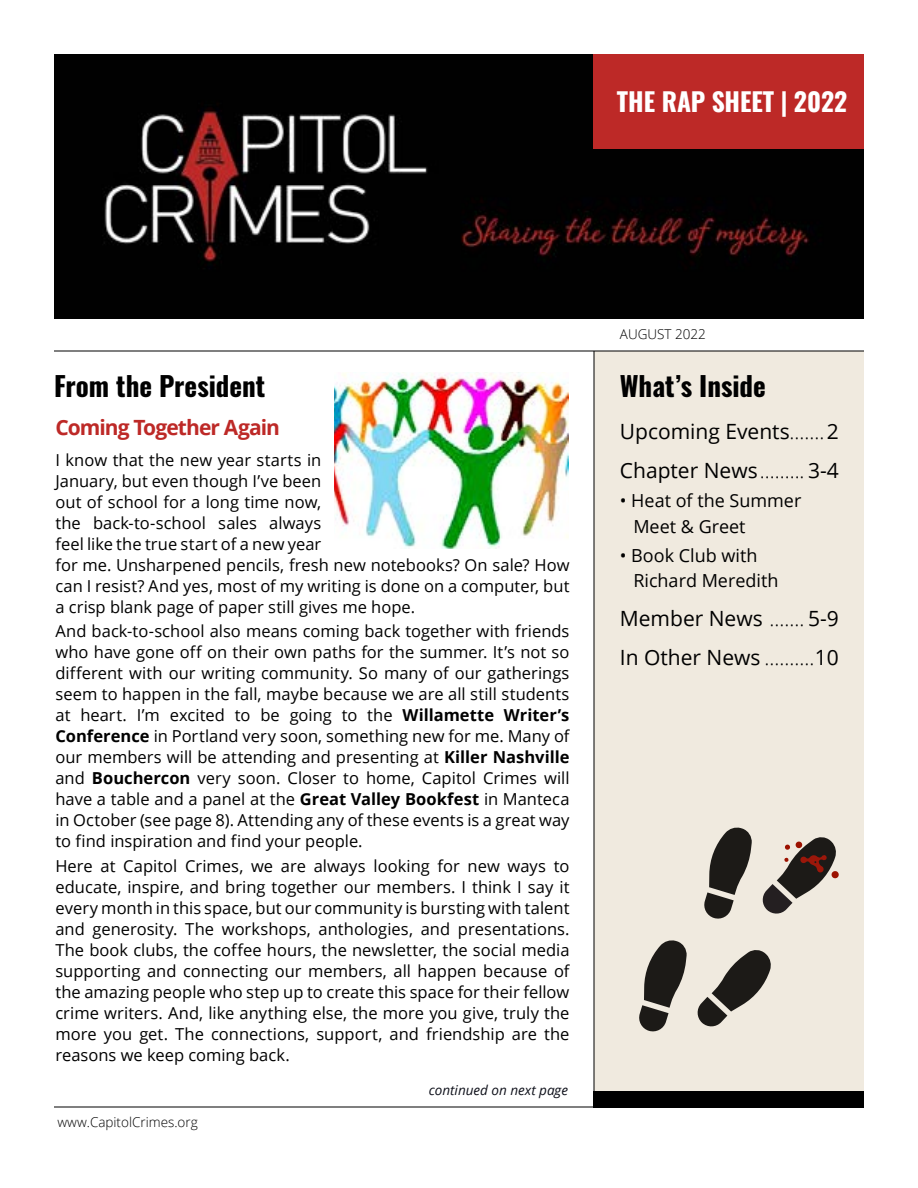
<style>
.page{position:relative;width:918px;height:1188px;background:#fff}
.page>*{position:absolute;margin:0;border:0;box-sizing:border-box;transform-origin:0 0}
.t1{font:27px "Oswald";color:#000}
.t2{font:25.5px "Oswald";color:#fff}
.t3{font:21px/39px "Open Sans";color:#000}
.t4{font:700 21px "Open Sans";letter-spacing:-.045em;color:#bd2927}
.t5{font:18px/25.5px "Open Sans";color:#000}
.t6{font:16.5px/21px "Open Sans";color:#000;text-align:justify}
.t7{font:300 13.5px "Open Sans";color:#000}
.t8{font:italic 13.5px "Open Sans";color:#0e101a}
.s1{font-weight:700}
.s2{font-weight:300}
</style>
<div class="page">
<div style="left:594px;top:351px;width:270px;height:740px;background:#f0eadf"></div>
<hr style="left:54px;top:1107px;width:810px;height:1px;background:#000">
<img style="left:54px;top:54px;width:810px;height:264px">
<hr style="left:594px;top:351px;width:1px;height:756px;background:#000">
<hr style="left:54px;top:351px;width:810px;height:1px;background:#000">
<div style="left:594px;top:54px;width:270px;height:94px;background:#bd2927"></div>
<div style="left:594px;top:1091px;width:270px;height:17px;background:#000"></div>
<svg style="left:639px;top:940px;width:48px;height:92px"></svg>
<svg style="left:697px;top:950px;width:74px;height:77px"></svg>
<svg style="left:704px;top:827px;width:48px;height:92px"></svg>
<svg style="left:762px;top:837px;width:77px;height:77px"></svg>
<img style="left:335px;top:373px;width:233px;height:176px">
<h2 class="t2" style="left:617px;top:79px;width:232px">THE RAP SHEET | 2022</h2>
<h1 class="t1" style="left:54px;top:362px;width:213px">From the President</h1>
<p class="t4" style="left:55px;top:412px;width:226px">Coming Together Again</p>
<p class="t6" style="left:55px;top:449px;width:516px;text-align:left">I know that the new year starts in<br>January, but even though I’ve been<br>out of school for a long time now,<br>the back-to-school sales always<br>feel like the true start of a new year<br>for me. Unsharpened pencils, fresh new notebooks? On sale? How can I resist? And yes, most of my writing is done on a computer, but a crisp blank page of paper still gives me hope.</p>
<p class="t6" style="left:55px;top:620px;width:516px">And back-to-school also means coming back together with friends who have gone off on their own paths for the summer. It’s not so different with our writing community. So many of our gatherings seem to happen in the fall, maybe because we are all still students at heart. I’m excited to be going to the <span class="s1">Willamette Writer’s Conference</span> in Portland very soon, something new for me. Many of our members will be attending and presenting at <span class="s1">Killer Nashville </span>and <span class="s1">Bouchercon</span> very soon. Closer to home, Capitol Crimes will have a table and a panel at the <span class="s1">Great Valley Bookfest</span> in Manteca in October (see page 8). Attending any of these events is a great way to find inspiration and find your people.</p>
<p class="t6" style="left:55px;top:855px;width:516px">Here at Capitol Crimes, we are always looking for new ways to educate, inspire, and bring together our members. I think I say it every month in this space, but our community is bursting with talent and generosity. The workshops, anthologies, and presentations.<br>The book clubs, the coffee hours, the newsletter, the social media supporting and connecting our members, all happen because of the amazing people who step up to create this space for their fellow crime writers. And, like anything else, the more you give, truly the more you get. The connections, support, and friendship are the reasons we keep coming back.</p>
<p class="t7" style="left:58px;top:1113px;width:142px">www.CapitolCrimes.org</p>
<p class="t8" style="left:429px;top:1081px;width:141px">continued on next page</p>
<p class="t7" style="left:620px;top:325px;width:88px">AUGUST 2022</p>
<h1 class="t1" style="left:620px;top:362px;width:148px">What’s Inside</h1>
<p class="t3" style="left:620px;top:411px;width:221px">Upcoming Events<span class="s2">.......</span>2<br>Chapter News<span class="s2">.........</span> 3-4</p>
<p class="t5" style="left:633px;top:487px;width:170px;text-indent:-14px">• Heat of the Summer<br>Meet &amp; Greet</p>
<p class="t5" style="left:633px;top:542px;width:147px;text-indent:-14px">• Book Club with<br>Richard Meredith</p>
<p class="t3" style="left:620px;top:599px;width:221px">Member News <span class="s2">.......</span> 5-9<br>In Other News <span class="s2">..........</span>10</p>
</div>
